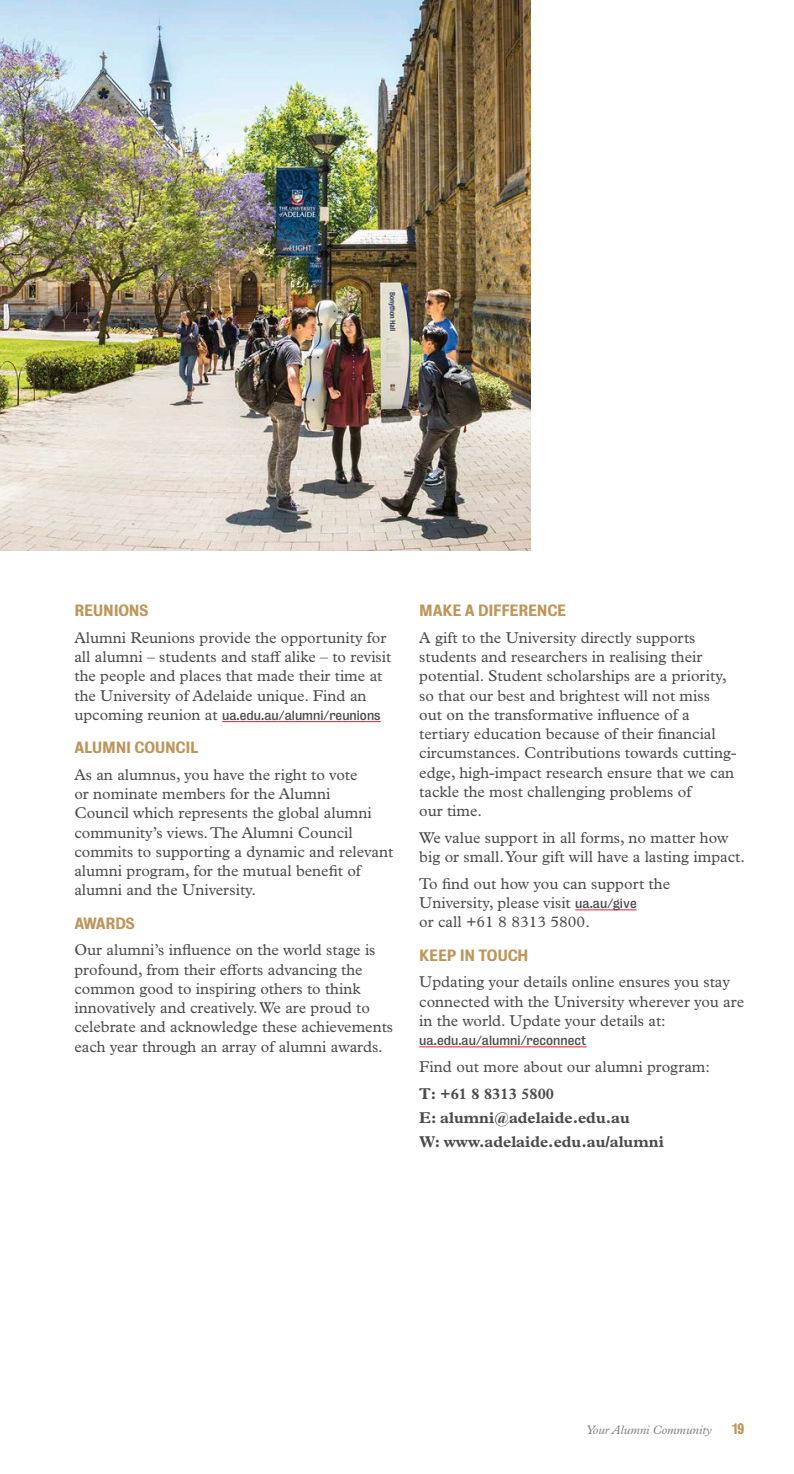
<style>
.page{position:relative;width:794px;height:1474px;background:#fff}
.page>*{position:absolute;margin:0;border:0;box-sizing:border-box;transform-origin:0 0}
.Body_Text{font:15.75px/19.2px "Plantin MT Std";color:#4b4c4d}
.Body_Text-2{font:700 15.75px "Plantin MT Std";color:#4b4c4d}
.t1{font:500 14.88px "Bureau Grot";letter-spacing:-.02em;color:#be955a}
.Page_number{font:700 14px "Bureau Grot Condensed";color:#be955a}
.Body_Text-3{font:12.25px "Bureau Grot";color:#4b4c4d}
.Page_number-2{font:italic 12.25px "Plantin MT Std";color:#808285}
.s1{font-family:"Plantin MT Std";font-size:15.75px}
.s2{font-family:"Bureau Grot";font-size:12.25px}
</style>
<div class="page">
<img style="left:0;top:0;width:531px;height:551px">
<hr style="left:222px;top:721px;width:159px;height:1px;background:#ee1b2c">
<hr style="left:575px;top:909px;width:62px;height:1px;background:#ee1b2c">
<hr style="left:419px;top:1046px;width:167px;height:1px;background:#ee1b2c">
<h3 class="t1" style="left:74px;top:602px;width:76px">REUNIONS</h3>
<p class="Body_Text" style="left:74px;top:628px;width:318px">Alumni Reunions provide the opportunity for all alumni – students and staff alike – to revisit the people and places that made their time at the University of Adelaide unique. Find an</p>
<p class="Body_Text-3" style="left:74px;top:708px;width:308px"><span class="s1">upcoming reunion at</span> ua.edu.au/alumni/reunions</p>
<h3 class="t1" style="left:74px;top:739px;width:126px">ALUMNI COUNCIL</h3>
<p class="Body_Text" style="left:74px;top:765px;width:320px">As an alumnus, you have the right to vote<br>or nominate members for the Alumni<br>Council which represents the global alumni community’s views. The Alumni Council commits to supporting a dynamic and relevant alumni program, for the mutual benefit of alumni and the University.</p>
<h3 class="t1" style="left:74px;top:914px;width:62px">AWARDS</h3>
<p class="Body_Text" style="left:74px;top:940px;width:320px">Our alumni’s influence on the world stage is profound, from their efforts advancing the common good to inspiring others to think innovatively and creatively. We are proud to celebrate and acknowledge these achievements each year through an array of alumni awards.</p>
<h3 class="t1" style="left:419px;top:602px;width:148px">MAKE A DIFFERENCE</h3>
<p class="Body_Text" style="left:419px;top:628px;width:319px">A gift to the University directly supports students and researchers in realising their potential. Student scholarships are a priority, so that our best and brightest will not miss out on the transformative influence of a tertiary education because of their financial circumstances. Contributions towards cutting&shy;edge, high-impact research ensure that we can tackle the most challenging problems of<br>our time.</p>
<p class="Body_Text" style="left:419px;top:828px;width:327px">We value support in all forms, no matter how big or small. Your gift will have a lasting impact.</p>
<p class="Body_Text" style="left:419px;top:874px;width:252px">To find out how you can support the<br>University, please visit <span class="s2">ua.au/give<br></span>or call +61 8 8313 5800.</p>
<h3 class="t1" style="left:419px;top:946px;width:111px">KEEP IN TOUCH</h3>
<p class="Body_Text" style="left:419px;top:972px;width:326px">Updating your details online ensures you stay connected with the University wherever you are in the world. Update your details at:</p>
<p class="Body_Text-3" style="left:419px;top:1033px;width:169px">ua.edu.au/alumni/reconnect</p>
<p class="Body_Text" style="left:419px;top:1057px;width:292px">Find out more about our alumni program:</p>
<p class="Body_Text-2" style="left:419px;top:1083px;width:136px">T: +61 8 8313 5800</p>
<p class="Body_Text-2" style="left:419px;top:1108px;width:212px">E: alumni@adelaide.edu.au</p>
<p class="Body_Text-2" style="left:419px;top:1132px;width:246px">W: www.adelaide.edu.au/alumni</p>
<p class="Page_number-2" style="left:586px;top:1422px;width:127px">Your Alumni Community</p>
<p class="Page_number" style="left:732px;top:1420px;width:14px">19</p>
</div>
